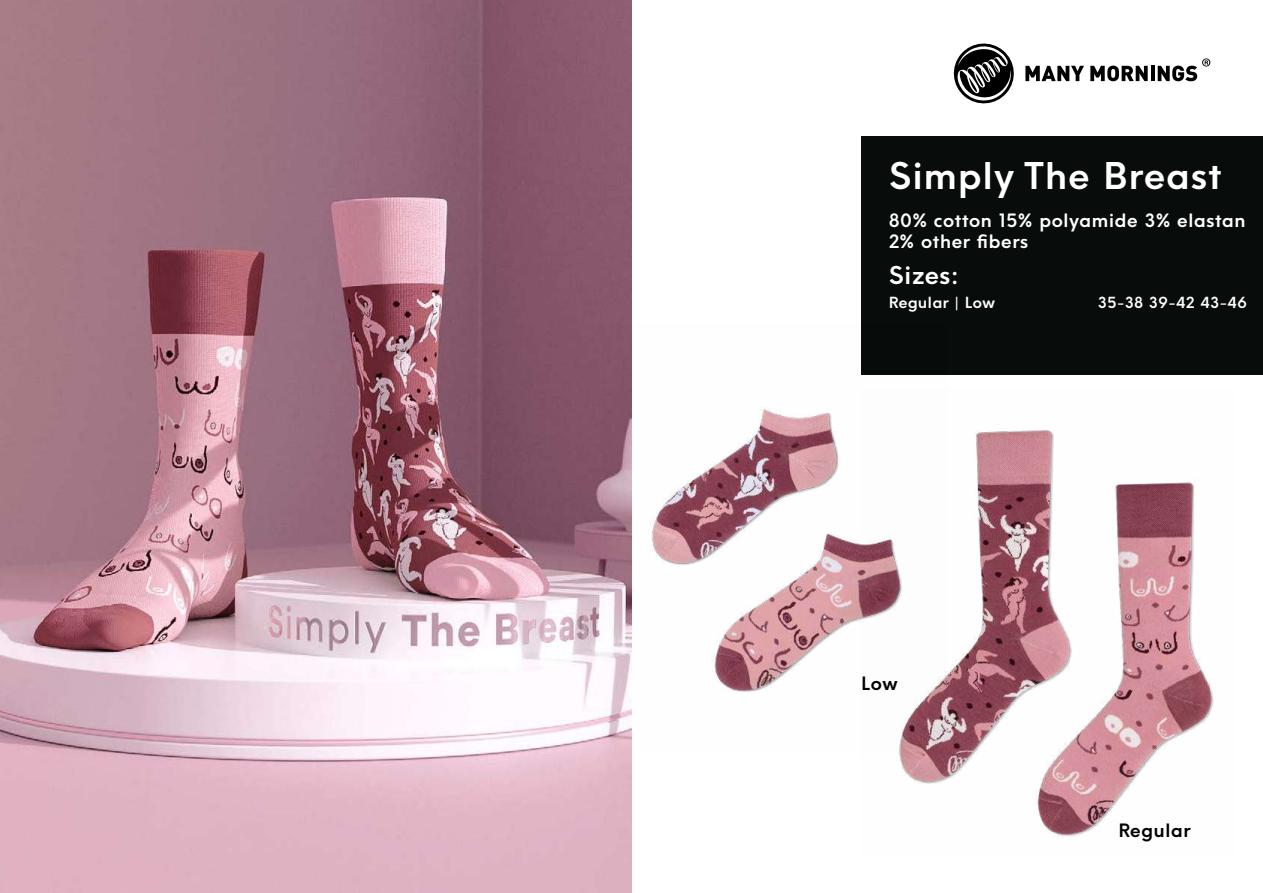
<style>
.page{position:relative;width:1263px;height:893px;background:#fff}
.page>*{position:absolute;margin:0;border:0;box-sizing:border-box;transform-origin:0 0}
.t1{font:600 36px "HK Explorer";color:#fff}
.t2{font:600 24px "HK Explorer";color:#fff}
.t3{font:600 18px/21.6px "HK Explorer";color:#fff}
.t4{font:600 18px "HK Explorer";letter-spacing:-.005em;color:#000}
.t5{font:600 15px "HK Explorer";color:#fff}
</style>
<div class="page">
<img style="left:899px;top:430px;width:315px;height:407px">
<div style="left:861px;top:136px;width:402px;height:238px;background:#080c0b"></div>
<img style="left:0;top:0;width:631px;height:893px">
<img style="left:602px;top:323px;width:344px;height:430px">
<svg style="left:1025px;top:66px;width:59px;height:15px"></svg>
<svg style="left:1090px;top:66px;width:58px;height:15px"></svg>
<hr style="left:1151px;top:66px;width:3px;height:15px;background:#000">
<svg style="left:1158px;top:58px;width:52px;height:23px"></svg>
<svg style="left:953px;top:43px;width:61px;height:61px"></svg>
<h1 class="t1" style="left:889px;top:152px;width:335px">Simply The Breast</h1>
<p class="t3" style="left:889px;top:210px;width:358px">80% cotton 15% polyamide 3% elastan<br>2% other fibers</p>
<h2 class="t2" style="left:889px;top:259px;width:72px">Sizes:</h2>
<p class="t5" style="left:889px;top:293px;width:108px">Regular | Low</p>
<p class="t5" style="left:1098px;top:293px;width:151px">35-38 39-42 43-46</p>
<p class="t4" style="left:861px;top:671px;width:39px">Low</p>
<p class="t4" style="left:1118px;top:818px;width:74px">Regular</p>
</div>
